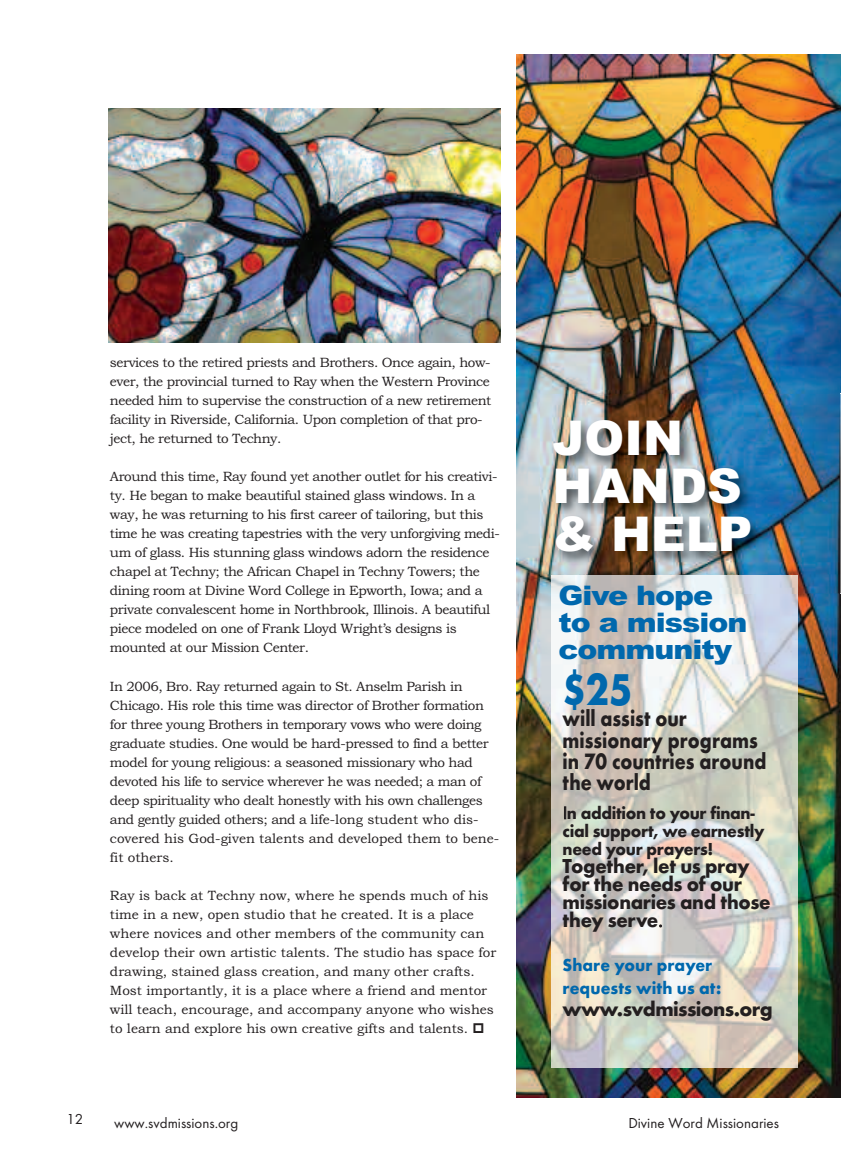
<style>
.page{position:relative;width:865px;height:1161px;background:#fff}
.page>*{position:absolute;margin:0;border:0;box-sizing:border-box;transform-origin:0 0}
.t1{font:900 48px/48px "Arial";color:#fff}
.t2{font:700 46.2px "Futura T";color:#0068ad;scale:.84 1}
.t3{font:900 27px/27px "Arial";letter-spacing:-.035em;color:#0068ad;scale:1.11 1}
.t4{font:700 23.1px/21.5px "Futura T";color:#231f20;scale:.84 1}
.t5{font:700 21px/18px "Futura T";letter-spacing:-.02em;color:#231f20;scale:.96 1}
.t6{font:700 21px "Futura T";letter-spacing:-.02em;color:#231f20}
.t7{font:700 18px/18px "Futura T";letter-spacing:-.02em;color:#231f20;scale:.96 1}
.t8{font:700 18px/22px "Futura T";color:#0068ad;scale:.96 1}
.t9{font:15px "Futura T";color:#231f20}
.t10{font:13.5px/19px "Bookman Old Style";letter-spacing:-.03em;color:#231f20}
.t11{font:13.5px/19px "Bookman Old Style";color:#231f20}
.s1{font-weight:400}
</style>
<div class="page">
<img style="left:108px;top:108px;width:393px;height:234px">
<img style="left:516px;top:54px;width:324px;height:1043px">
<img style="left:551px;top:593px;width:246px;height:474px">
<img style="left:540px;top:394px;width:301px;height:199px">
<p class="t10" style="left:110px;top:353px;width:383px">services to the retired priests and Brothers. Once again, how&shy;ever, the provincial turned to Ray when the Western Province needed him to supervise the construction of a new retirement facility in Riverside, California. Upon completion of that pro&shy;ject, he returned to Techny.</p>
<p class="t10" style="left:110px;top:467px;width:391px">Around this time, Ray found yet another outlet for his creativi&shy;ty. He began to make beautiful stained glass windows. In a way, he was returning to his first career of tailoring, but this time he was creating tapestries with the very unforgiving medi&shy;um of glass. His stunning glass windows adorn the residence chapel at Techny; the African Chapel in Techny Towers; the dining room at Divine Word College in Epworth, Iowa; and a private convalescent home in Northbrook, Illinois. A beautiful piece modeled on one of Frank Lloyd Wright’s designs is mounted at our Mission Center.</p>
<p class="t10" style="left:110px;top:676px;width:391px">In 2006, Bro. Ray returned again to St. Anselm Parish in Chicago. His role this time was director of Brother formation for three young Brothers in temporary vows who were doing graduate studies. One would be hard-pressed to find a better model for young religious: a seasoned missionary who had devoted his life to service wherever he was needed; a man of deep spirituality who dealt honestly with his own challenges and gently guided others; and a life-long student who dis&shy;covered his God-given talents and developed them to bene&shy;fit others.</p>
<p class="t11" style="left:110px;top:885px;width:388px">Ray is back at Techny now, where he spends much of his time in a new, open studio that he created. It is a place where novices and other members of the community can develop their own artistic talents. The studio has space for drawing, stained glass creation, and many other crafts.<br>Most importantly, it is a place where a friend and mentor will teach, encourage, and accompany anyone who wishes to learn and explore his own creative gifts and talents.</p>
<h1 class="t1" style="left:552px;top:414px;width:202px">JOIN<br>HANDS &amp; HELP</h1>
<h3 class="t3" style="left:558px;top:582px;width:172px">Give hope to a mission community</h3>
<h2 class="t2" style="left:562px;top:662px;width:85px">$25</h2>
<h3 class="t4" style="left:562px;top:707px;width:244px">will assist our missionary programs in 70 countries around the world</h3>
<h3 class="t7" style="left:563px;top:804px;width:212px"><span class="s1">I</span>n addition to your finan&shy;cial support, we earnestly need your prayers!</h3>
<h3 class="t5" style="left:563px;top:857px;width:218px">Together, let us pray for the needs of our missionaries and those they serve<span class="s1">.</span></h3>
<h3 class="t8" style="left:563px;top:954px;width:167px">Share your prayer requests with us at:</h3>
<h3 class="t6" style="left:563px;top:996px;width:212px">www.svdmissions.org</h3>
<p class="t9" style="left:66px;top:1110px;width:19px">12</p>
<p class="t9" style="left:114px;top:1114px;width:126px">www.svdmissions.org</p>
<p class="t9" style="left:628px;top:1114px;width:152px">Divine Word Missionaries</p>
</div>
